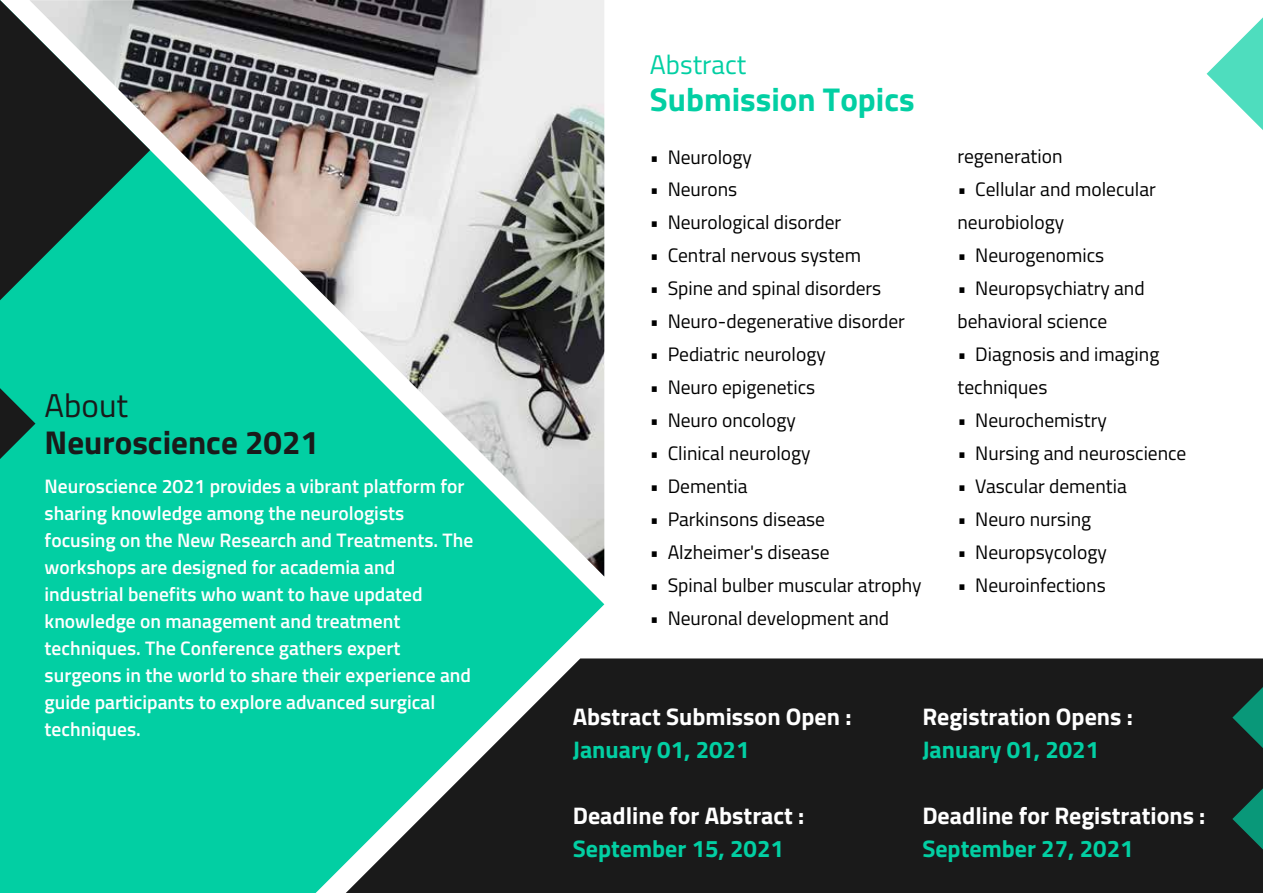
<style>
.page{position:relative;width:1263px;height:893px;background:#fff}
.page>*{position:absolute;margin:0;border:0;box-sizing:border-box;transform-origin:0 0}
.t1{font:700 33px "Titillium Web";color:#1a1a1a}
.t2{font:700 33px "Titillium Web";color:#02cfa3}
.t3{font:33px "Titillium Web";color:#1a1a1a}
.t4{font:27px "Titillium Web";color:#02cfa3}
.t5{font:700 24px "Titillium Web";color:#fff}
.t6{font:700 24px "Titillium Web";color:#02cfa3}
.t7{font:19.5px/33px "Titillium Web";color:#000}
.t8{font:600 19.5px/27px "Titillium Web";color:#fff}
</style>
<div class="page">
<div style="left:0;top:300px;width:604px;height:593px;background:#02cfa3"></div>
<img style="left:29px;top:0;width:575px;height:577px">
<svg style="left:1206px;top:17px;width:57px;height:113px"></svg>
<svg style="left:0;top:388px;width:35px;height:71px;background:#0e735d"></svg>
<svg style="left:346px;top:658px;width:917px;height:235px;background:#1e332f"></svg>
<svg style="left:0;top:0;width:150px;height:300px;background:#3f7267"></svg>
<svg style="left:1232px;top:658px;width:31px;height:222px;background:#153c34"></svg>
<h1 class="t3" style="left:45px;top:381px;width:85px">About</h1>
<h1 class="t1" style="left:45px;top:417px;width:276px">Neuroscience 2021</h1>
<p class="t8" style="left:45px;top:472px;width:430px">Neuroscience 2021 provides a vibrant platform for sharing knowledge among the neurologists focusing on the New Research and Treatments. The workshops are designed for academia and industrial benefits who want to have updated knowledge on management and treatment techniques. The Conference gathers expert surgeons in the world to share their experience and guide participants to explore advanced surgical techniques.</p>
<h2 class="t4" style="left:650px;top:45px;width:98px">Abstract</h2>
<h1 class="t2" style="left:650px;top:74px;width:266px">Submission Topics</h1>
<p class="t7" style="left:650px;top:139px;width:104px">• Neurology</p>
<p class="t7" style="left:650px;top:172px;width:89px">• Neurons</p>
<p class="t7" style="left:650px;top:205px;width:193px">• Neurological disorder</p>
<p class="t7" style="left:650px;top:238px;width:213px">• Central nervous system</p>
<p class="t7" style="left:650px;top:271px;width:233px">• Spine and spinal disorders</p>
<p class="t7" style="left:650px;top:304px;width:257px">• Neuro-degenerative disorder</p>
<p class="t7" style="left:650px;top:337px;width:177px">• Pediatric neurology</p>
<p class="t7" style="left:650px;top:370px;width:167px">• Neuro epigenetics</p>
<p class="t7" style="left:650px;top:403px;width:147px">• Neuro oncology</p>
<p class="t7" style="left:650px;top:436px;width:162px">• Clinical neurology</p>
<p class="t7" style="left:650px;top:469px;width:99px">• Dementia</p>
<p class="t7" style="left:650px;top:502px;width:177px">• Parkinsons disease</p>
<p class="t7" style="left:650px;top:535px;width:181px">• Alzheimer's disease</p>
<p class="t7" style="left:650px;top:568px;width:273px">• Spinal bulber muscular atrophy</p>
<p class="t7" style="left:650px;top:601px;width:241px">• Neuronal development and</p>
<p class="t7" style="left:957px;top:139px;width:106px">regeneration</p>
<p class="t7" style="left:957px;top:172px;width:200px">• Cellular and molecular neurobiology</p>
<p class="t7" style="left:957px;top:238px;width:148px">• Neurogenomics</p>
<p class="t7" style="left:957px;top:271px;width:189px">• Neuropsychiatry and behavioral science</p>
<p class="t7" style="left:957px;top:337px;width:203px">• Diagnosis and imaging techniques</p>
<p class="t7" style="left:957px;top:403px;width:151px">• Neurochemistry</p>
<p class="t7" style="left:957px;top:436px;width:230px">• Nursing and neuroscience</p>
<p class="t7" style="left:957px;top:469px;width:171px">• Vascular dementia</p>
<p class="t7" style="left:957px;top:502px;width:135px">• Neuro nursing</p>
<p class="t7" style="left:957px;top:535px;width:151px">• Neuropsycology</p>
<p class="t7" style="left:957px;top:568px;width:150px">• Neuroinfections</p>
<p class="t5" style="left:573px;top:698px;width:280px">Abstract Submisson Open :</p>
<p class="t6" style="left:573px;top:731px;width:178px">January 01, 2021</p>
<p class="t5" style="left:573px;top:797px;width:233px">Deadline for Abstract :</p>
<p class="t6" style="left:573px;top:830px;width:213px">September 15, 2021</p>
<p class="t5" style="left:922px;top:698px;width:212px">Registration Opens :</p>
<p class="t6" style="left:922px;top:731px;width:178px">January 01, 2021</p>
<p class="t5" style="left:922px;top:797px;width:285px">Deadline for Registrations :</p>
<p class="t6" style="left:922px;top:830px;width:213px">September 27, 2021</p>
</div>
